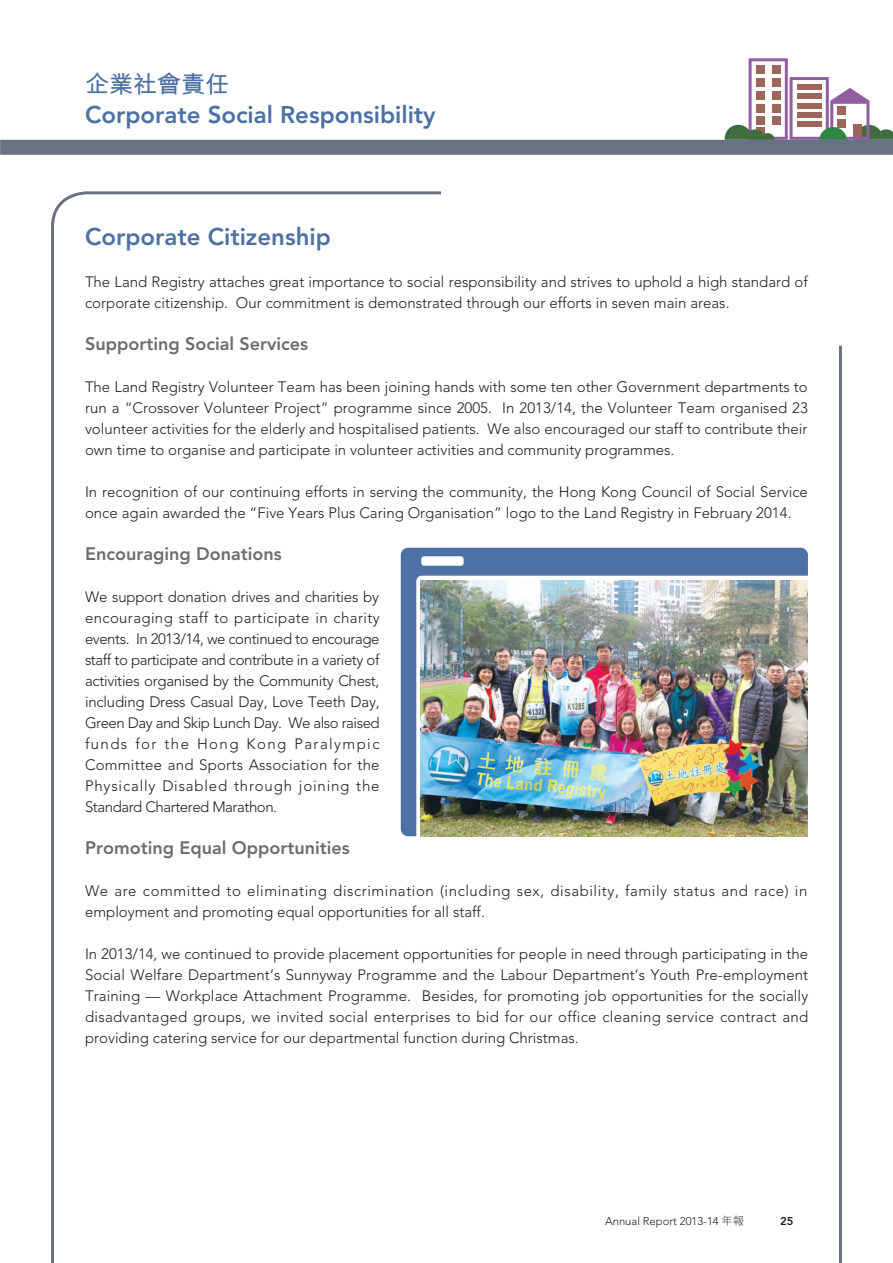
<style>
.page{position:relative;width:893px;height:1263px;background:#fff}
.page>*{position:absolute;margin:0;border:0;box-sizing:border-box;transform-origin:0 0}
.t1{font:800 24px "Avenir LT Std";color:#4d71a4}
.t2{font:700 24px "M Hei HK";color:#4d71a4}
.t3{font:800 18px "Avenir LT Std";color:#6c6d70}
._00_txt_E{font:300 15px/21px "Avenir LT Std";color:#231f20;text-align:justify}
._00_txt_E-2{font:300 15px/21px "Avenir LT Std";letter-spacing:.035em;color:#231f20}
.t4{font:300 11.25px "Avenir LT Std";color:#231f20}
.t5{font:800 11.25px "Avenir LT Std";color:#231f20}
.s1{font-family:"M Hei HK"}
</style>
<div class="page">
<svg style="left:51px;top:191px;width:393px;height:1072px"></svg>
<hr style="left:839px;top:346px;width:3px;height:917px;background:#697284">
<svg style="left:725px;top:58px;width:168px;height:82px"></svg>
<div style="left:0;top:140px;width:893px;height:15px;background:#697284"></div>
<img style="left:401px;top:548px;width:407px;height:288px">
<h1 class="t2" style="left:85px;top:67px;width:145px">企業社會責任</h1>
<h1 class="t1" style="left:85px;top:100px;width:352px">Corporate Social Responsibility</h1>
<h2 class="t1" style="left:85px;top:223px;width:247px">Corporate Citizenship</h2>
<p class="_00_txt_E" style="left:85px;top:272px;width:724px">The Land Registry attaches great importance to social responsibility and strives to uphold a high standard of corporate citizenship. Our commitment is demonstrated through our efforts in seven main areas.</p>
<h3 class="t3" style="left:85px;top:333px;width:225px">Supporting Social Services</h3>
<p class="_00_txt_E" style="left:85px;top:377px;width:724px">The Land Registry Volunteer Team has been joining hands with some ten other Government departments to run a “Crossover Volunteer Project” programme since 2005. In 2013/14, the Volunteer Team organised 23 volunteer activities for the elderly and hospitalised patients. We also encouraged our staff to contribute their own time to organise and participate in volunteer activities and community programmes.</p>
<p class="_00_txt_E" style="left:85px;top:482px;width:724px">In recognition of our continuing efforts in serving the community, the Hong Kong Council of Social Service once again awarded the “Five Years Plus Caring Organisation” logo to the Land Registry in February 2014.</p>
<h3 class="t3" style="left:85px;top:543px;width:198px">Encouraging Donations</h3>
<p class="_00_txt_E" style="left:85px;top:587px;width:296px">We support donation drives and charities by encouraging staff to participate in charity events. In 2013/14, we continued to encourage staff to participate and contribute in a variety of activities organised by the Community Chest, including Dress Casual Day, Love Teeth Day, Green Day and Skip Lunch Day. We also raised funds for the Hong Kong Paralympic Committee and Sports Association for the Physically Disabled through joining the Standard Chartered Marathon.</p>
<h3 class="t3" style="left:85px;top:837px;width:266px">Promoting Equal Opportunities</h3>
<p class="_00_txt_E-2" style="left:85px;top:881px;width:724px">We are committed to eliminating discrimination (including sex, disability, family status and race) in employment and promoting equal opportunities for all staff.</p>
<p class="_00_txt_E" style="left:85px;top:944px;width:725px">In 2013/14, we continued to provide placement opportunities for people in need through participating in the Social Welfare Department’s Sunnyway Programme and the Labour Department’s Youth Pre-employment Training — Workplace Attachment Programme. Besides, for promoting job opportunities for the socially disadvantaged groups, we invited social enterprises to bid for our office cleaning service contract and providing catering service for our departmental function during Christmas.</p>
<p class="t4" style="left:605px;top:1214px;width:141px">Annual Report 2013-14 <span class="s1">年報</span></p>
<p class="t5" style="left:780px;top:1214px;width:15px">25</p>
</div>
